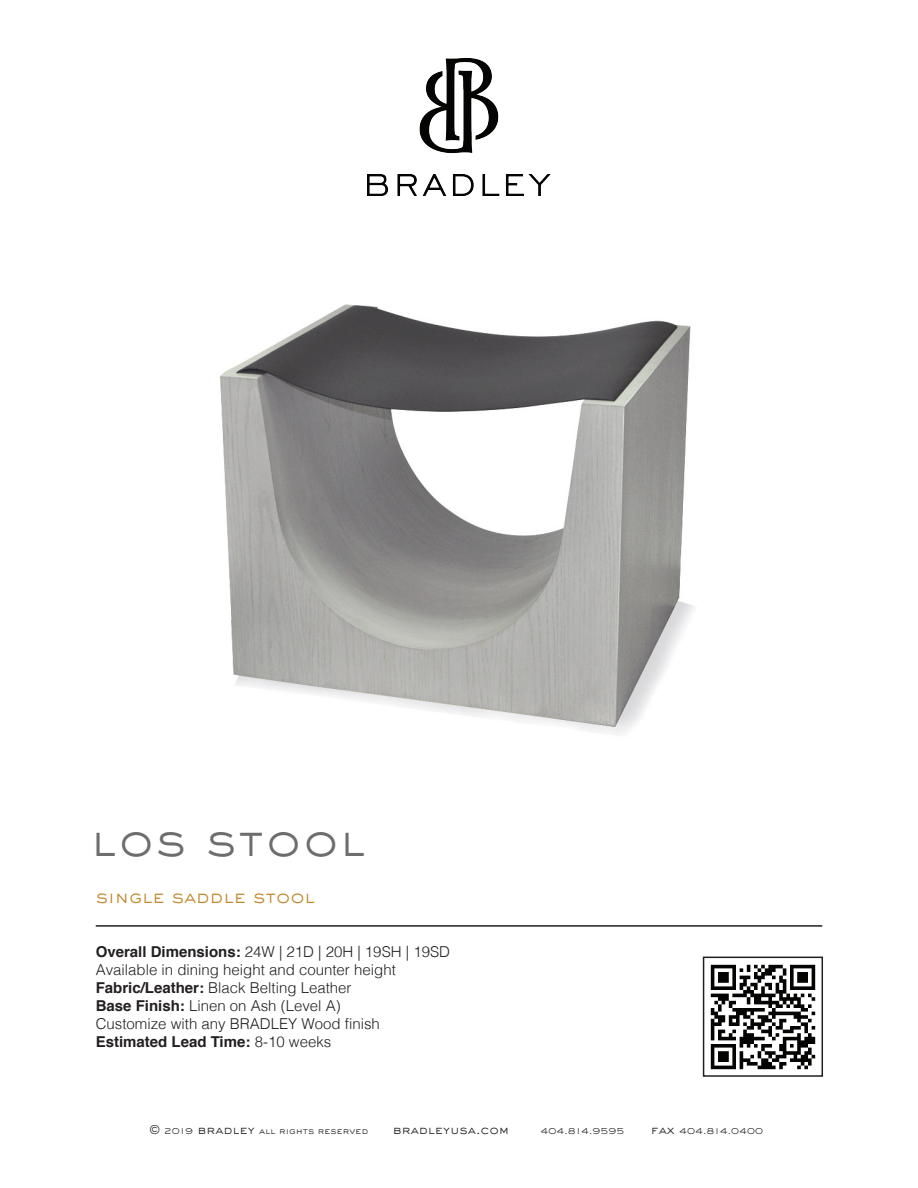
<style>
.page{position:relative;width:918px;height:1188px;background:#fff}
.page>*{position:absolute;margin:0;border:0;box-sizing:border-box;transform-origin:0 0}
.t1{font:300 45px "Sackers Gothic Std";letter-spacing:.03em;color:#6d6d6d}
.t2{font:300 18px "Sackers Gothic Std";color:#c1872b}
.t3{font:300 15px/18px "Helvetica";color:#231f20}
.t4{font:300 12px "Sackers Gothic Std";color:#231f20}
.t5{font:300 9px "Sackers Gothic Std";color:#231f20}
.s1{font-weight:700}
.s2{font-size:12px}
</style>
<div class="page">
<img style="left:219px;top:304px;width:475px;height:431px">
<hr style="left:96px;top:925px;width:726px;height:2px;background:#231f20">
<img style="left:710px;top:964px;width:106px;height:106px">
<img style="left:367px;top:59px;width:184px;height:137px">
<div style="left:703px;top:957px;width:120px;height:120px;border:2px solid #231f20"></div>
<h1 class="t1" style="left:91px;top:809px;width:276px">los stool</h1>
<p class="t2" style="left:96px;top:884px;width:221px">single saddle stool</p>
<p class="t3" style="left:96px;top:942px;width:356px"><span class="s1">Overall Dimensions:</span> 24W | 21D | 20H | 19SH | 19SD Available in dining height and counter height <span class="s1">Fabric/Leather:</span> Black Belting Leather<br><span class="s1">Base Finish:</span> Linen on Ash (Level A)<br>Customize with any BRADLEY Wood finish <span class="s1">Estimated Lead Time:</span> 8-10 weeks</p>
<p class="t5" style="left:149px;top:1125px;width:221px"><span class="s2">©</span> 2019 <span class="s2">bradley</span> all rights reserved</p>
<p class="t4" style="left:393px;top:1122px;width:118px">bradleyusa.com</p>
<p class="t5" style="left:541px;top:1125px;width:86px">404.814.9595</p>
<p class="t5" style="left:651px;top:1125px;width:114px"><span class="s2">fax</span> 404.814.0400</p>
</div>
